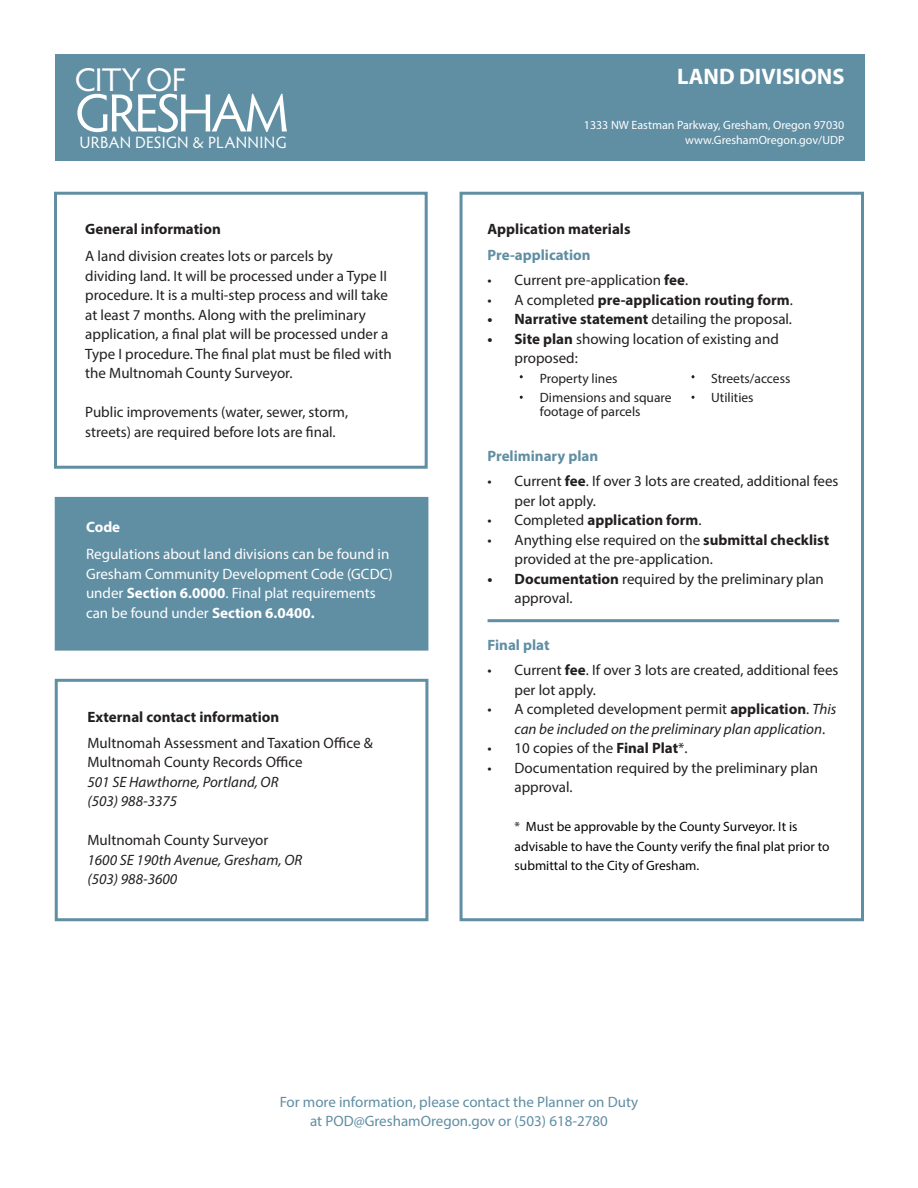
<style>
.page{position:relative;width:918px;height:1188px;background:#fff}
.page>*{position:absolute;margin:0;border:0;box-sizing:border-box;transform-origin:0 0}
.t1{font:54px "Hypatia Sans Pro";letter-spacing:-.06em;color:#fff}
.t2{font:33px "Hypatia Sans Pro";letter-spacing:-.025em;color:#fff}
.t3{font:700 22.5px "Myriad Pro";color:#fff}
.t4{font:16.5px "Hypatia Sans Pro";letter-spacing:.02em;color:#fff}
.t5{font:15px/19.5px "Myriad Pro";color:#231f20}
.t6{font:italic 15px/19.5px "Myriad Pro";color:#231f20}
.t7{font:15px/19.5px "Myriad Pro";color:#fff}
.t8{font:700 15px "Myriad Pro";color:#231f20}
.t9{font:15px "Myriad Pro";color:#608ea3}
.t10{font:700 15px "Myriad Pro";color:#608ea3}
.t11{font:700 15px "Myriad Pro";color:#fff}
.t12{font:13.5px/19.5px "Myriad Pro";color:#040503}
.t13{font:13.5px/13.5px "Myriad Pro";color:#231f20}
.t14{font:12px "Myriad Pro";color:#fff}
.s1{font-weight:700}
.s2{font-weight:400}
.s3{font-style:normal}
.s4{font-weight:700;font-style:normal}
.s5{color:#231f20}
</style>
<div class="page">
<div style="left:54px;top:192px;width:374px;height:277px;border:3px solid #608ea3"></div>
<div style="left:55px;top:54px;width:809px;height:107px;background:#608ea3"></div>
<div style="left:55px;top:497px;width:373px;height:154px;background:#608ea3"></div>
<div style="left:460px;top:192px;width:404px;height:729px;border:3px solid #608ea3"></div>
<hr style="left:488px;top:619px;width:351px;height:3px;background:#608ea3">
<div style="left:55px;top:679px;width:373px;height:242px;border:3px solid #608ea3"></div>
<p class="t2" style="left:75px;top:58px;width:113px">CITY OF</p>
<p class="t1" style="left:75px;top:77px;width:215px">GRESHAM</p>
<p class="t3" style="left:677px;top:61px;width:169px">LAND DIVISIONS</p>
<p class="t14" style="left:584px;top:117px;width:262px">1333 NW Eastman Parkway, Gresham, Oregon 97030</p>
<p class="t4" style="left:79px;top:132px;width:209px">URBAN DESIGN &amp; PLANNING</p>
<p class="t14" style="left:685px;top:132px;width:161px">www.GreshamOregon.gov/UDP</p>
<p class="t8" style="left:85px;top:220px;width:137px">General information</p>
<p class="t5" style="left:85px;top:246px;width:308px">A land division creates lots or parcels by<br>dividing land. It will be processed under a Type II procedure. It is a multi-step process and will take at least 7 months. Along with the preliminary application, a final plat will be processed under a Type I procedure. The final plat must be filed with the Multnomah County Surveyor.</p>
<p class="t5" style="left:85px;top:402px;width:264px">Public improvements (water, sewer, storm, streets) are required before lots are final.</p>
<p class="t11" style="left:86px;top:517px;width:36px">Code</p>
<p class="t7" style="left:86px;top:544px;width:308px">Regulations about land divisions can be found in Gresham Community Development Code (GCDC) under <span class="s1">Section 6.0000</span>. Final plat requirements can be found under <span class="s1">Section 6.0400.</span></p>
<p class="t8" style="left:88px;top:707px;width:193px">External contact information</p>
<p class="t5" style="left:88px;top:733px;width:287px">Multnomah Assessment and Taxation Office &amp;</p>
<p class="t5" style="left:88px;top:752px;width:217px">Multnomah County Records Office</p>
<p class="t6" style="left:88px;top:772px;width:192px">501 SE Hawthorne, Portland, OR</p>
<p class="t6" style="left:88px;top:791px;width:91px">(503) 988-3375</p>
<p class="t5" style="left:88px;top:830px;width:182px">Multnomah County Surveyor</p>
<p class="t6" style="left:88px;top:850px;width:216px">1600 SE 190th Avenue, Gresham, OR</p>
<p class="t6" style="left:88px;top:869px;width:91px">(503) 988-3600</p>
<p class="t8" style="left:488px;top:220px;width:145px">Application materials</p>
<p class="t10" style="left:488px;top:245px;width:105px">Pre-application</p>
<p class="t5" style="left:488px;top:270px;width:202px">• Current pre-application <span class="s1">fee</span>.</p>
<p class="t8" style="left:488px;top:290px;width:307px"><span class="s2">• A completed</span> pre-application routing form<span class="s2">.</span></p>
<p class="t5" style="left:488px;top:309px;width:306px"><span class="s1">• Narrative statement</span> detailing the proposal.</p>
<p class="t5" style="left:515px;top:329px;width:266px;text-indent:-27px"><span class="s1">• Site plan</span> showing location of existing and proposed:</p>
<p class="t13" style="left:540px;top:371px;width:79px">Property lines</p>
<p class="t13" style="left:540px;top:391px;width:133px">Dimensions and square footage of parcels</p>
<p class="t13" style="left:711px;top:371px;width:81px">Streets/access</p>
<p class="t13" style="left:711px;top:391px;width:44px">Utilities</p>
<p class="t10" style="left:488px;top:446px;width:112px">Preliminary plan</p>
<p class="t5" style="left:515px;top:471px;width:325px;text-indent:-27px">• Current <span class="s1">fee</span>. If over 3 lots are created, additional fees per lot apply.</p>
<p class="t8" style="left:488px;top:511px;width:216px"><span class="s2">• Completed</span> application form<span class="s2">.</span></p>
<p class="t5" style="left:515px;top:530px;width:316px;text-indent:-27px">• Anything else required on the <span class="s1">submittal checklist </span>provided at the pre-application.</p>
<p class="t5" style="left:515px;top:569px;width:311px;text-indent:-27px"><span class="s1">• Documentation</span> required by the preliminary plan approval.</p>
<p class="t10" style="left:488px;top:635px;width:63px">Final plat</p>
<p class="t5" style="left:515px;top:660px;width:325px;text-indent:-27px">• Current <span class="s1">fee</span>. If over 3 lots are created, additional fees per lot apply.</p>
<p class="t6" style="left:515px;top:699px;width:324px;text-indent:-27px"><span class="s3">• A completed development permit</span> <span class="s4">application</span><span class="s3">.</span> This can be included on the preliminary plan application<span class="s3">.</span></p>
<p class="t5" style="left:488px;top:738px;width:201px">• 10 copies of the <span class="s1">Final Plat</span>*.</p>
<p class="t5" style="left:515px;top:758px;width:305px;text-indent:-27px">• Documentation required by the preliminary plan approval.</p>
<p class="t12" style="left:515px;top:817px;width:317px"><span class="s5">*</span> Must be approvable by the County Surveyor. It is advisable to have the County verify the final plat prior to submittal to the City of Gresham.</p>
<p class="t9" style="left:280px;top:1092px;width:360px">For more information, please contact the Planner on Duty</p>
<p class="t9" style="left:310px;top:1112px;width:299px">at POD@GreshamOregon.gov or (503) 618-2780</p>
</div>
